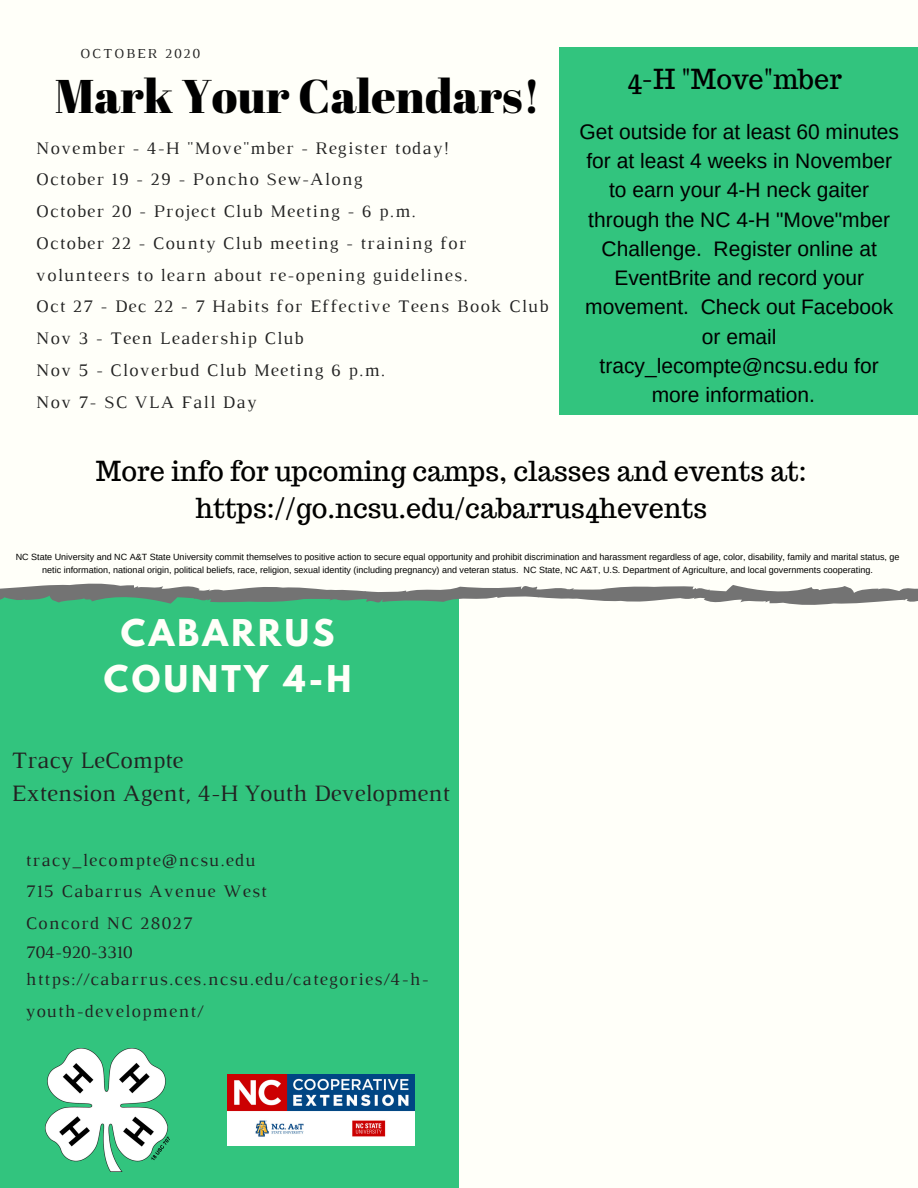
<style>
.page{position:relative;width:918px;height:1188px;background:#fffff9}
.page>*{position:absolute;margin:0;border:0;box-sizing:border-box;transform-origin:0 0}
.t1{font:47.25px "Abril Fatface";color:#000}
.t2{font:700 32.7px/45.5px "League Spartan";letter-spacing:.1em;color:#fffff9;text-align:center}
.t3{font:27px/37.2px "Trocchi";color:#000;text-align:center}
.t4{font:24px/32.8px "Luthier";color:#222}
.t5{font:21px/29.2px "Arimo";color:#000;text-align:center}
.t6{font:18px/31.8px "Luthier";letter-spacing:.07em;color:#222}
.t7{font:13.95px "Luthier";letter-spacing:.14em;color:#222}
.t8{font:9px/12.3px "Arimo";color:#000;text-align:center}
</style>
<div class="page">
<div style="left:0;top:594px;width:459px;height:594px;background:#32c47e"></div>
<img style="left:46px;top:1048px;width:124px;height:123px">
<svg style="left:0;top:583px;width:918px;height:22px"></svg>
<img style="left:228px;top:1074px;width:186px;height:71px">
<div style="left:559px;top:47px;width:359px;height:368px;background:#32c47e"></div>
<p class="t7" style="left:80px;top:49px;width:121px">OCTOBER 2020</p>
<h1 class="t1" style="left:55px;top:63px;width:487px">Mark Your Calendars!</h1>
<p class="t6" style="left:36px;top:133px;width:514px">November - 4-H "Move"mber - Register today!<br>October 19 - 29 - Poncho Sew-Along<br>October 20 - Project Club Meeting - 6 p.m.<br>October 22 - County Club meeting - training for volunteers to learn about re-opening guidelines.<br>Oct 27 - Dec 22 - 7 Habits for Effective Teens Book Club Nov 3 - Teen Leadership Club<br>Nov 5 - Cloverbud Club Meeting 6 p.m.<br>Nov 7- SC VLA Fall Day</p>
<h3 class="t3" style="left:627px;top:60px;width:216px">4-H "Move"mber</h3>
<p class="t5" style="left:579px;top:117px;width:321px">Get outside for at least 60 minutes for at least 4 weeks in November to earn your 4-H neck gaiter through the NC 4-H "Move"mber<br>Challenge. Register online at<br>EventBrite and record your movement. Check out Facebook or email tracy_lecompte@ncsu.edu for more information.</p>
<h3 class="t3" style="left:96px;top:452px;width:712px">More info for upcoming camps, classes and events at: https://go.ncsu.edu/cabarrus4hevents</h3>
<p class="t8" style="left:16px;top:551px;width:885px">NC State University and NC A&amp;T State University commit themselves to positive action to secure equal opportunity and prohibit discrimination and harassment regardless of age, color, disability, family and marital status, ge netic information, national origin, political beliefs, race, religion, sexual identity (including pregnancy) and veteran status. NC State, NC A&amp;T, U.S. Department of Agriculture, and local governments cooperating.</p>
<h2 class="t2" style="left:104px;top:614px;width:249px">CABARRUS<br>COUNTY 4-H</h2>
<h3 class="t4" style="left:12px;top:746px;width:440px">Tracy LeCompte<br>Extension Agent, 4-H Youth Development</h3>
<p class="t6" style="left:26px;top:845px;width:243px">tracy_lecompte@ncsu.edu<br>715 Cabarrus Avenue West<br>Concord NC 28027</p>
<p class="t6" style="left:26px;top:939px;width:404px;line-height:27.5px">704-920-3310 https://cabarrus.ces.ncsu.edu/categories/4-h-</p>
<p class="t6" style="left:26px;top:996px;width:179px">youth-development/</p>
</div>
